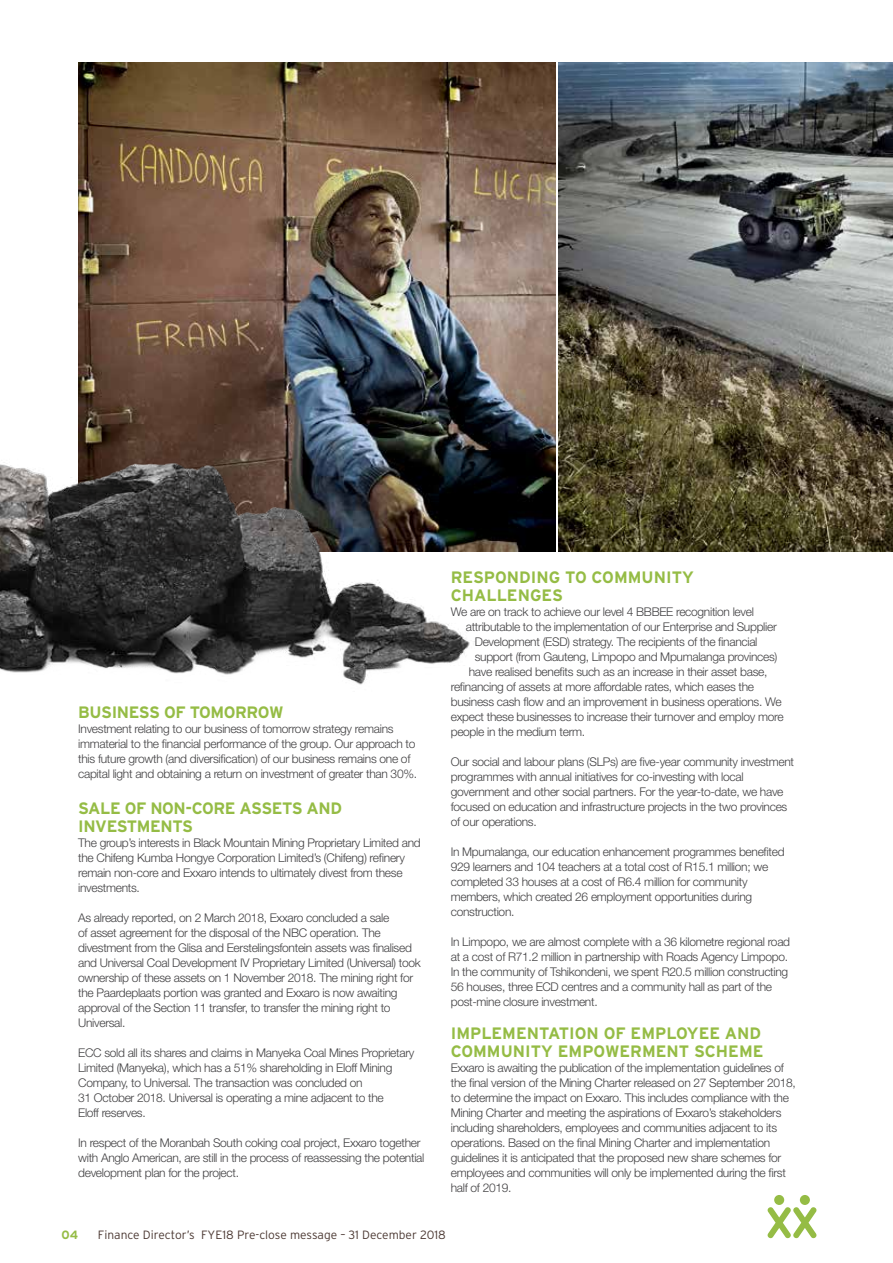
<style>
.page{position:relative;width:893px;height:1263px;background:#fff}
.page>*{position:absolute;margin:0;border:0;box-sizing:border-box;transform-origin:0 0}
.t1{font:700 16.5px/18px "Interstate";color:#95bc45}
.t2{font:700 16.5px/18px "Interstate";letter-spacing:-.025em;color:#95bc45}
.t3{font:300 12px/15px "Helvetica Neue LT Std";letter-spacing:-.025em;color:#414042}
.t4{font:300 12px "Interstate";color:#4c3933}
.t5{font:700 12px "Interstate";color:#95bc45}
</style>
<div class="page">
<svg style="left:767px;top:1195px;width:50px;height:44px"></svg>
<img style="left:78px;top:63px;width:477px;height:489px">
<img style="left:559px;top:63px;width:334px;height:489px">
<img style="left:0;top:450px;width:476px;height:235px">
<h1 class="t2" style="left:78px;top:703px;width:207px">BUSINESS OF TOMORROW</h1>
<p class="t3" style="left:78px;top:721px;width:340px">Investment relating to our business of tomorrow strategy remains immaterial to the financial performance of the group. Our approach to this future growth (and diversification) of our business remains one of capital light and obtaining a return on investment of greater than 30%.</p>
<h1 class="t2" style="left:78px;top:799px;width:265px">SALE OF NON-CORE ASSETS AND<br>INVESTMENTS</h1>
<p class="t3" style="left:78px;top:835px;width:344px">The group’s interests in Black Mountain Mining Proprietary Limited and the Chifeng Kumba Hongye Corporation Limited’s (Chifeng) refinery remain non-core and Exxaro intends to ultimately divest from these investments.</p>
<p class="t3" style="left:78px;top:910px;width:344px">As already reported, on 2 March 2018, Exxaro concluded a sale<br>of asset agreement for the disposal of the NBC operation. The divestment from the Glisa and Eerstelingsfontein assets was finalised and Universal Coal Development IV Proprietary Limited (Universal) took ownership of these assets on 1 November 2018. The mining right for the Paardeplaats portion was granted and Exxaro is now awaiting approval of the Section 11 transfer, to transfer the mining right to Universal.</p>
<p class="t3" style="left:78px;top:1045px;width:338px">ECC sold all its shares and claims in Manyeka Coal Mines Proprietary Limited (Manyeka), which has a 51% shareholding in Eloff Mining Company, to Universal. The transaction was concluded on<br>31 October 2018. Universal is operating a mine adjacent to the<br>Eloff reserves.</p>
<p class="t3" style="left:78px;top:1135px;width:348px">In respect of the Moranbah South coking coal project, Exxaro together with Anglo American, are still in the process of reassessing the potential development plan for the project.</p>
<h1 class="t1" style="left:451px;top:568px;width:245px">RESPONDING TO COMMUNITY<br>CHALLENGES</h1>
<p class="t3" style="left:451px;top:604px;width:305px">We are on track to achieve our level 4 BBBEE recognition level</p>
<p class="t3" style="left:466px;top:619px;width:313px">attributable to the implementation of our Enterprise and Supplier</p>
<p class="t3" style="left:475px;top:634px;width:284px">Development (ESD) strategy. The recipients of the financial</p>
<p class="t3" style="left:475px;top:649px;width:304px">support (from Gauteng, Limpopo and Mpumalanga provinces)</p>
<p class="t3" style="left:469px;top:664px;width:300px">have realised benefits such as an increase in their asset base,</p>
<p class="t3" style="left:451px;top:679px;width:305px">refinancing of assets at more affordable rates, which eases the</p>
<p class="t3" style="left:451px;top:694px;width:332px">business cash flow and an improvement in business operations. We</p>
<p class="t3" style="left:451px;top:709px;width:334px">expect these businesses to increase their turnover and employ more</p>
<p class="t3" style="left:451px;top:724px;width:136px">people in the medium term.</p>
<p class="t3" style="left:451px;top:754px;width:345px">Our social and labour plans (SLPs) are five-year community investment programmes with annual initiatives for co-investing with local government and other social partners. For the year-to-date, we have focused on education and infrastructure projects in the two provinces of our operations.</p>
<p class="t3" style="left:451px;top:844px;width:335px">In Mpumalanga, our education enhancement programmes benefited 929 learners and 104 teachers at a total cost of R15.1 million; we completed 33 houses at a cost of R6.4 million for community members, which created 26 employment opportunities during construction.</p>
<p class="t3" style="left:451px;top:934px;width:341px">In Limpopo, we are almost complete with a 36 kilometre regional road at a cost of R71.2 million in partnership with Roads Agency Limpopo.<br>In the community of Tshikondeni, we spent R20.5 million constructing 56 houses, three ECD centres and a community hall as part of the post-mine closure investment.</p>
<h1 class="t1" style="left:451px;top:1024px;width:314px">IMPLEMENTATION OF EMPLOYEE AND<br>COMMUNITY EMPOWERMENT SCHEME</h1>
<p class="t3" style="left:451px;top:1060px;width:347px">Exxaro is awaiting the publication of the implementation guidelines of the final version of the Mining Charter released on 27 September 2018, to determine the impact on Exxaro. This includes compliance with the Mining Charter and meeting the aspirations of Exxaro’s stakeholders including shareholders, employees and communities adjacent to its operations. Based on the final Mining Charter and implementation guidelines it is anticipated that the proposed new share schemes for employees and communities will only be implemented during the first half of 2019.</p>
<p class="t5" style="left:62px;top:1228px;width:18px">04</p>
<p class="t4" style="left:98px;top:1228px;width:349px">Finance Director’s FYE18 Pre-close message – 31 December 2018</p>
</div>
